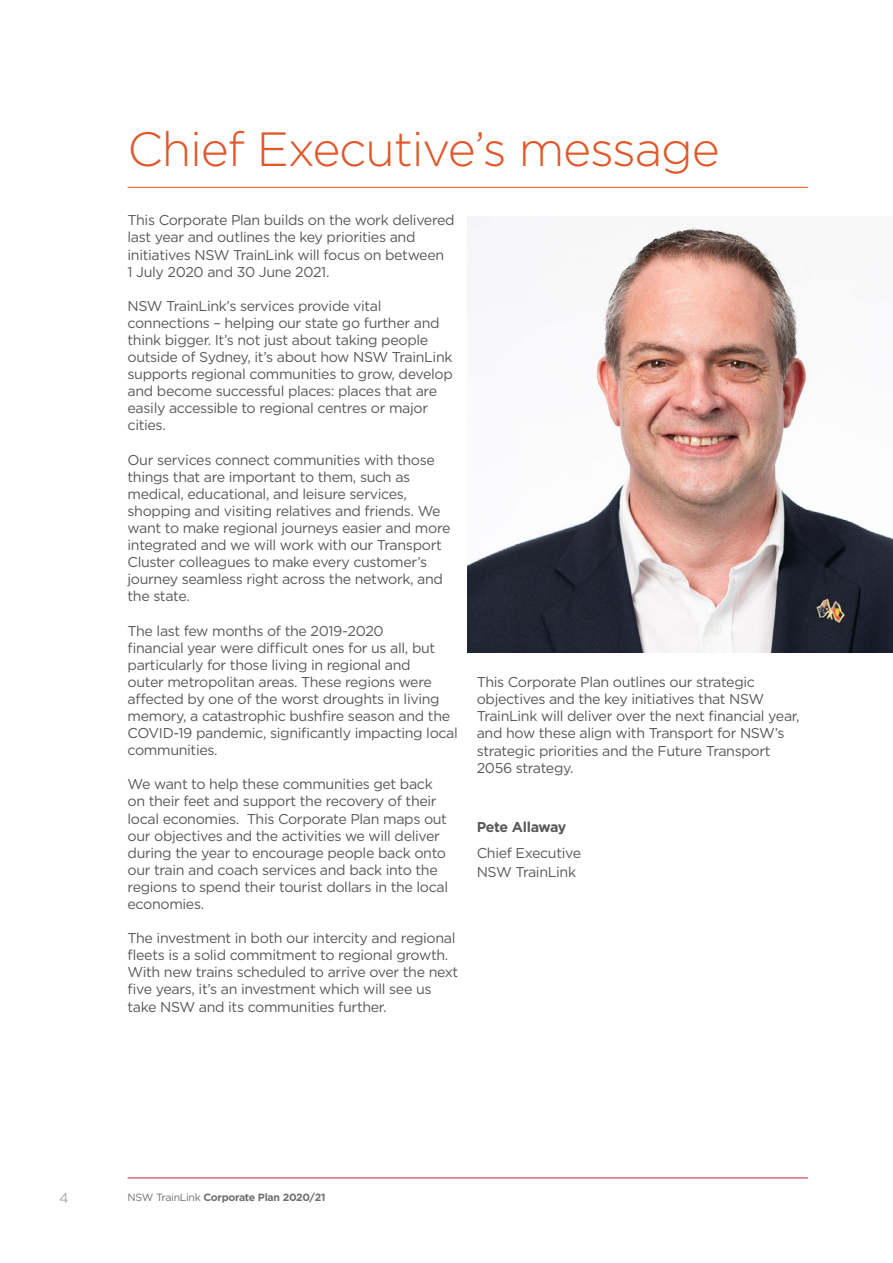
<style>
.page{position:relative;width:893px;height:1263px;background:#fff}
.page>*{position:absolute;margin:0;border:0;box-sizing:border-box;transform-origin:0 0}
.Heading_1{font:300 48px "Gotham";letter-spacing:-.025em;color:#e1572a}
.Body_Paragraph{font:14.25px/17.1px "Gotham";letter-spacing:-.025em;color:#58595b}
.t1{font:700 14.25px "Gotham";letter-spacing:-.03em;color:#58595b}
.t2{font:14.25px "Gotham";color:#a7a9ac}
.t3{font:700 10.5px "Gotham";letter-spacing:-.025em;color:#716f72}
.s1{font-weight:400}
</style>
<div class="page">
<hr style="left:128px;top:1177px;width:680px;height:1px;background:#ba2334">
<hr style="left:128px;top:187px;width:680px;height:1px;background:#e1572a">
<img style="left:468px;top:228px;width:425px;height:425px">
<p class="Heading_1" style="left:128px;top:118px;width:594px">Chief Executive’s message</p>
<p class="Body_Paragraph" style="left:128px;top:211px;width:329px">This Corporate Plan builds on the work delivered last year and outlines the key priorities and initiatives NSW TrainLink will focus on between<br>1 July 2020 and 30 June 2021.</p>
<p class="Body_Paragraph" style="left:128px;top:297px;width:327px">NSW TrainLink’s services provide vital connections – helping our state go further and think bigger. It’s not just about taking people outside of Sydney, it’s about how NSW TrainLink supports regional communities to grow, develop and become successful places: places that are easily accessible to regional centres or major cities.</p>
<p class="Body_Paragraph" style="left:128px;top:451px;width:324px">Our services connect communities with those things that are important to them, such as medical, educational, and leisure services, shopping and visiting relatives and friends. We want to make regional journeys easier and more integrated and we will work with our Transport Cluster colleagues to make every customer’s journey seamless right across the network, and the state.</p>
<p class="Body_Paragraph" style="left:128px;top:622px;width:332px">The last few months of the 2019-2020<br>financial year were difficult ones for us all, but particularly for those living in regional and<br>outer metropolitan areas. These regions were affected by one of the worst droughts in living memory, a catastrophic bushfire season and the COVID-19 pandemic, significantly impacting local communities.</p>
<p class="Body_Paragraph" style="left:128px;top:775px;width:322px">We want to help these communities get back on their feet and support the recovery of their local economies. This Corporate Plan maps out our objectives and the activities we will deliver during the year to encourage people back onto our train and coach services and back into the regions to spend their tourist dollars in the local economies.</p>
<p class="Body_Paragraph" style="left:128px;top:929px;width:332px">The investment in both our intercity and regional fleets is a solid commitment to regional growth.<br>With new trains scheduled to arrive over the next five years, it’s an investment which will see us take NSW and its communities further.</p>
<p class="Body_Paragraph" style="left:477px;top:673px;width:324px">This Corporate Plan outlines our strategic objectives and the key initiatives that NSW TrainLink will deliver over the next financial year, and how these align with Transport for NSW’s strategic priorities and the Future Transport 2056 strategy.</p>
<p class="t1" style="left:477px;top:818px;width:91px">Pete Allaway</p>
<p class="Body_Paragraph" style="left:477px;top:844px;width:106px">Chief Executive</p>
<p class="Body_Paragraph" style="left:477px;top:863px;width:101px">NSW TrainLink</p>
<p class="t2" style="left:59px;top:1188px;width:11px">4</p>
<p class="t3" style="left:128px;top:1190px;width:199px"><span class="s1">NSW TrainLink</span> Corporate Plan 2020/21</p>
</div>
